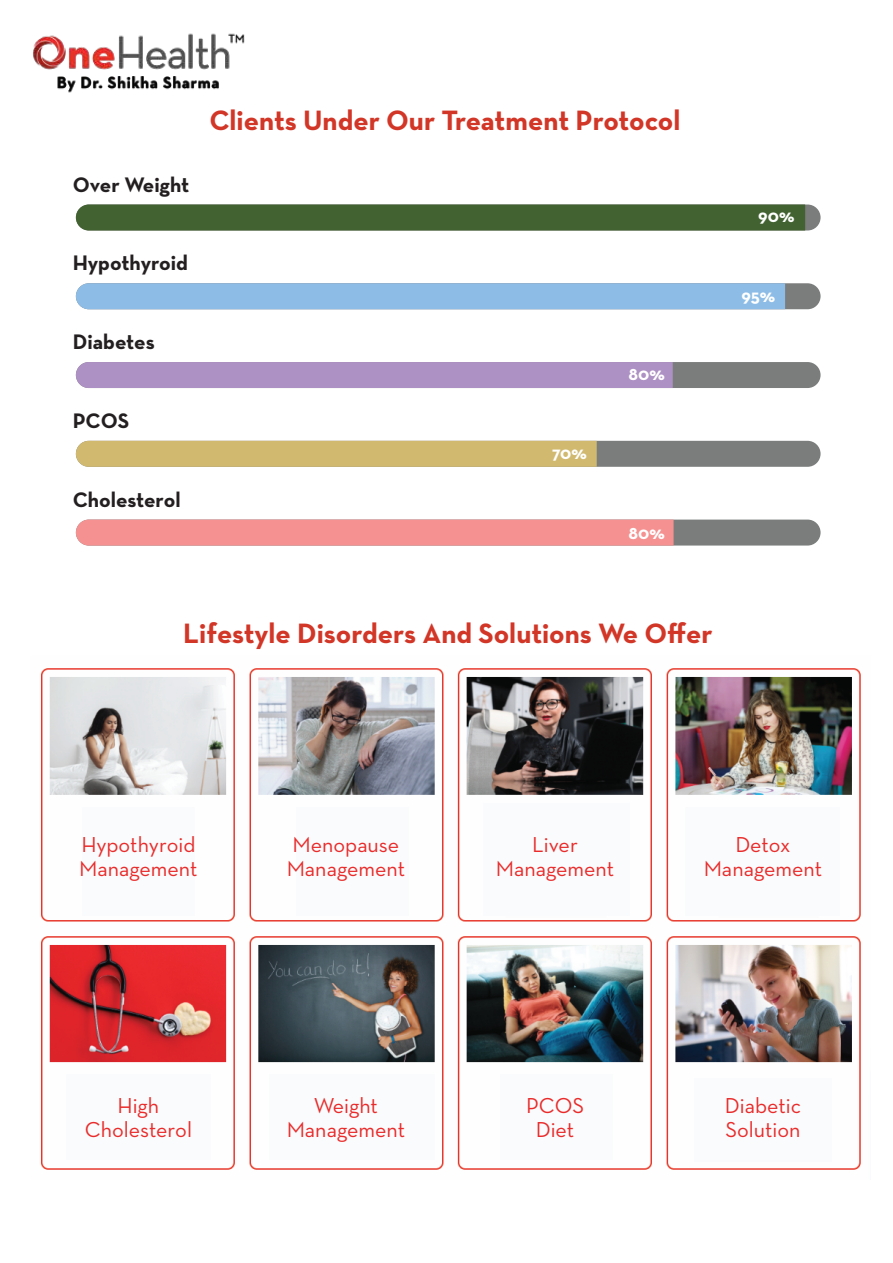
<style>
.page{position:relative;width:893px;height:1263px;background:#fff}
.page>*{position:absolute;margin:0;border:0;box-sizing:border-box;transform-origin:0 0}
.t1{font:700 28.5px "Neutra Text";color:#d23627}
.t2{font:22.05px/24px "Neutra Text";color:#e92b2b;text-align:center}
.t3{font:700 21.45px "Neutra Text";color:#231f20}
.t4{font:700 18px "Neutra Text";color:#fff}
</style>
<div class="page">
<img style="left:41px;top:668px;width:820px;height:502px">
<img style="left:507px;top:915px;width:100px;height:2px">
<img style="left:719px;top:915px;width:100px;height:2px">
<div style="left:82px;top:807px;width:113px;height:108px;background:#fafbfc"></div>
<div style="left:296px;top:807px;width:112px;height:108px;background:#fafbfc"></div>
<div style="left:484px;top:803px;width:146px;height:112px;background:#fafbfc"></div>
<div style="left:686px;top:807px;width:154px;height:108px;background:#fafbfc"></div>
<div style="left:66px;top:1074px;width:145px;height:86px;background:#fafbfc"></div>
<div style="left:269px;top:1074px;width:166px;height:86px;background:#fafbfc"></div>
<div style="left:501px;top:1074px;width:112px;height:86px;background:#fafbfc"></div>
<div style="left:694px;top:1078px;width:138px;height:84px;background:#fafbfc"></div>
<img style="left:33px;top:33px;width:212px;height:60px">
<div style="left:76px;top:204px;width:729px;height:26px;background:#426331"></div>
<div style="left:76px;top:283px;width:744px;height:26px;background:#7b7c7c;border-radius:13px"></div>
<div style="left:76px;top:283px;width:709px;height:26px;background:#8dbde6"></div>
<div style="left:76px;top:362px;width:744px;height:26px;background:#7b7c7c;border-radius:13px"></div>
<div style="left:76px;top:362px;width:597px;height:26px;background:#ae91c4"></div>
<div style="left:76px;top:441px;width:744px;height:26px;background:#7b7c7c;border-radius:13px"></div>
<div style="left:76px;top:441px;width:521px;height:26px;background:#d1ba70"></div>
<div style="left:76px;top:520px;width:744px;height:25px;background:#7b7c7c;border-radius:13px"></div>
<div style="left:76px;top:520px;width:598px;height:25px;background:#f59291"></div>
<p class="t3" style="left:73px;top:171px;width:118px">Over Weight</p>
<p class="t1" style="left:210px;top:103px;width:472px">Clients Under Our Treatment Protocol</p>
<p class="t3" style="left:73px;top:250px;width:117px">Hypothyroid</p>
<p class="t3" style="left:73px;top:328px;width:83px">Diabetes</p>
<p class="t3" style="left:73px;top:407px;width:58px">PCOS</p>
<p class="t3" style="left:73px;top:486px;width:109px">Cholesterol</p>
<p class="t4" style="left:552px;top:442px;width:36px">70%</p>
<p class="t4" style="left:628px;top:362px;width:38px">80%</p>
<p class="t4" style="left:628px;top:522px;width:38px">80%</p>
<p class="t4" style="left:758px;top:205px;width:38px">90%</p>
<p class="t4" style="left:741px;top:285px;width:35px">95%</p>
<p class="t1" style="left:183px;top:615px;width:531px">Lifestyle Disorders And Solutions We Offer</p>
<p class="t2" style="left:79px;top:832px;width:120px;text-align:left">Hypothyroid<br>Management</p>
<p class="t2" style="left:287px;top:832px;width:120px;text-align:left">Menopause<br>Management</p>
<p class="t2" style="left:496px;top:832px;width:120px">Liver<br>Management</p>
<p class="t2" style="left:704px;top:832px;width:120px">Detox<br>Management</p>
<p class="t2" style="left:85px;top:1093px;width:109px">High<br>Cholesterol</p>
<p class="t2" style="left:526px;top:1093px;width:59px">PCOS<br>Diet</p>
<p class="t2" style="left:725px;top:1093px;width:78px;text-align:left">Diabetic<br>Solution</p>
<p class="t2" style="left:287px;top:1093px;width:120px">Weight<br>Management</p>
</div>
